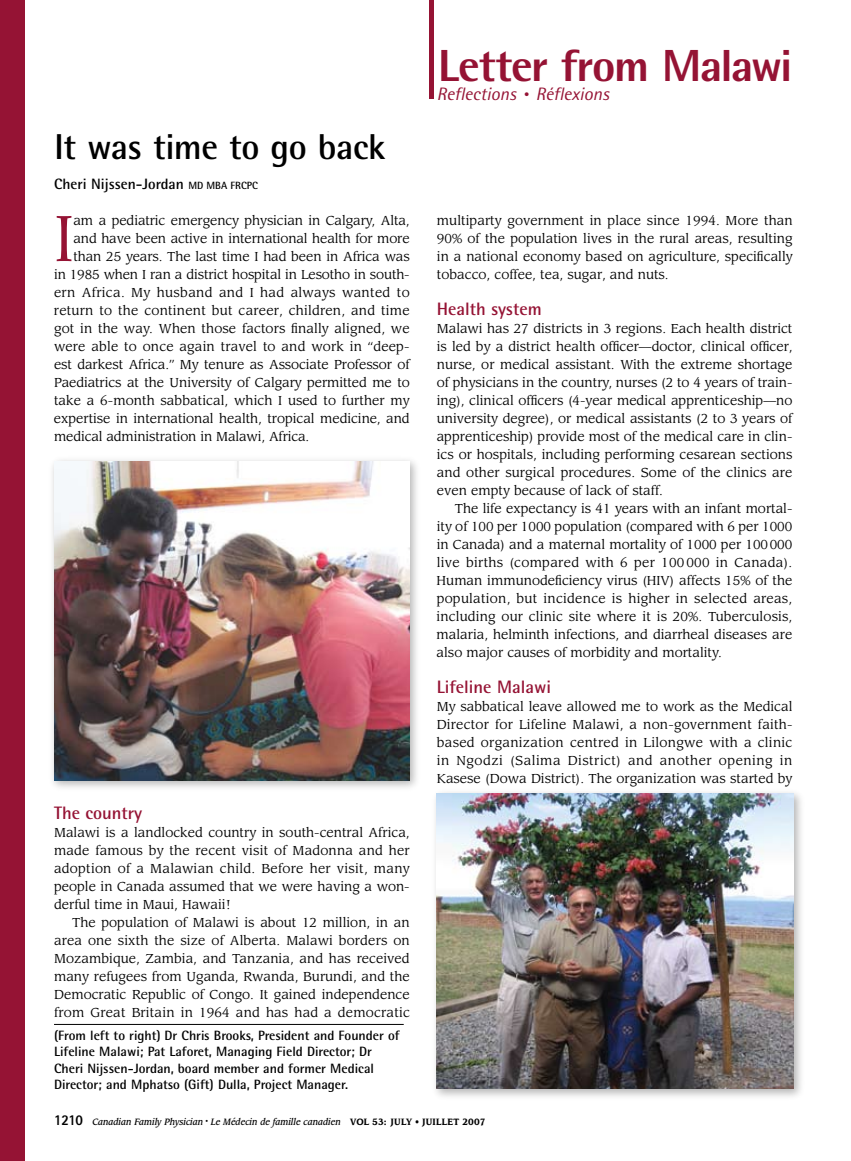
<style>
.page{position:relative;width:851px;height:1161px;background:#fff}
.page>*{position:absolute;margin:0;border:0;box-sizing:border-box;transform-origin:0 0}
.t1{font:63.6px "Leawood Std";color:#951334}
.t2{font:800 45px "Rotis Semi Sans Std";letter-spacing:-.03em;color:#951334}
.t3{font:700 36px "Rotis Semi Sans Std";letter-spacing:-.015em;color:#000}
.t4{font:700 18px "Rotis Semi Sans Std";color:#951334}
.t5{font:italic 18px "Rotis Semi Sans Std";color:#951334}
.t6{font:700 15px "Rotis Semi Sans Std";color:#000}
.t7{font:700 13.5px/16.5px "Rotis Semi Sans Std";color:#000}
.t8{font:12.75px/18px "Leawood Std";color:#000;text-align:justify}
.t9{font:12.75px "Leawood Std";letter-spacing:.025em;color:#000}
.t10{font:italic 500 9px "Leawood Std";color:#000;scale:.9 1}
.s1{font-size:10.5px}
.s2{font-family:"Rotis Sans Serif Std";font-weight:800;font-style:normal;font-size:15px}
.s3{font-weight:700;font-style:normal}
</style>
<div class="page">
<div style="left:0;top:0;width:24px;height:1161px;background:#951334"></div>
<div style="left:47px;top:455px;width:376px;height:339px;background:#000;opacity:.3"></div>
<img style="left:54px;top:462px;width:356px;height:318px">
<div style="left:429px;top:786px;width:377px;height:316px;background:#000;opacity:.3"></div>
<img style="left:436px;top:794px;width:358px;height:295px">
<div style="left:429px;top:0;width:5px;height:99px;background:#951334"></div>
<hr style="left:54px;top:1024px;width:349px;height:1px;background:#000">
<h3 class="t3" style="left:54px;top:125px;width:333px">It was time to go back</h3>
<p class="t6" style="left:54px;top:175px;width:205px">Cheri Nijssen-Jordan <span class="s1">MD MBA FRCPC</span></p>
<h1 class="t1" style="left:54px;top:200px;width:22px">I</h1>
<p class="t8" style="left:73px;top:212px;width:338px">am a pediatric emergency physician in Calgary, Alta,</p>
<p class="t8" style="left:73px;top:230px;width:338px">and have been active in international health for more</p>
<p class="t8" style="left:73px;top:248px;width:338px">than 25 years. The last time I had been in Africa was</p>
<p class="t8" style="left:54px;top:266px;width:357px">in 1985 when I ran a district hospital in Lesotho in south-</p>
<p class="t9" style="left:54px;top:285px;width:357px">ern Africa. My husband and I had always wanted to</p>
<p class="t8" style="left:54px;top:302px;width:357px">return to the continent but career, children, and time</p>
<p class="t8" style="left:54px;top:320px;width:357px">got in the way. When those factors finally aligned, we</p>
<p class="t8" style="left:54px;top:338px;width:357px">were able to once again travel to and work in “deep-</p>
<p class="t8" style="left:54px;top:356px;width:357px">est darkest Africa.” My tenure as Associate Professor of</p>
<p class="t8" style="left:54px;top:374px;width:357px">Paediatrics at the University of Calgary permitted me to</p>
<p class="t8" style="left:54px;top:392px;width:357px">take a 6-month sabbatical, which I used to further my</p>
<p class="t8" style="left:54px;top:410px;width:357px">expertise in international health, tropical medicine, and</p>
<p class="t8" style="left:54px;top:428px;width:257px">medical administration in Malawi, Africa.</p>
<h3 class="t4" style="left:54px;top:802px;width:90px">The country</h3>
<p class="t8" style="left:54px;top:824px;width:357px">Malawi is a landlocked country in south-central Africa, made famous by the recent visit of Madonna and her adoption of a Malawian child. Before her visit, many people in Canada assumed that we were having a won&shy;derful time in Maui, Hawaii!</p>
<p class="t8" style="left:54px;top:914px;width:357px;text-indent:18px">The population of Malawi is about 12 million, in an area one sixth the size of Alberta. Malawi borders on Mozambique, Zambia, and Tanzania, and has received many refugees from Uganda, Rwanda, Burundi, and the Democratic Republic of Congo. It gained independence from Great Britain in 1964 and has had a democratic</p>
<p class="t7" style="left:54px;top:1027px;width:347px">(From left to right) Dr Chris Brooks, President and Founder of Lifeline Malawi; Pat Laforet, Managing Field Director; Dr Cheri Nijssen-Jordan, board member and former Medical Director; and Mphatso (Gift) Dulla, Project Manager.</p>
<h2 class="t2" style="left:438px;top:37px;width:355px">Letter from Malawi</h2>
<h3 class="t5" style="left:436px;top:83px;width:174px">Reflections <span class="s1">•</span> Réflexions</h3>
<p class="t8" style="left:437px;top:212px;width:357px">multiparty government in place since 1994. More than 90% of the population lives in the rural areas, resulting in a national economy based on agriculture, specifically tobacco, coffee, tea, sugar, and nuts.</p>
<h3 class="t4" style="left:436px;top:298px;width:107px">Health system</h3>
<p class="t8" style="left:436px;top:320px;width:357px">Malawi has 27 districts in 3 regions. Each health district is led by a district health officer—doctor, clinical officer, nurse, or medical assistant. With the extreme shortage of physicians in the country, nurses (2 to 4 years of train&shy;ing), clinical officers (4-year medical apprenticeship—no university degree), or medical assistants (2 to 3 years of apprenticeship) provide most of the medical care in clin&shy;ics or hospitals, including performing cesarean sections and other surgical procedures. Some of the clinics are even empty because of lack of staff.</p>
<p class="t8" style="left:436px;top:500px;width:357px;text-indent:18px">The life expectancy is 41 years with an infant mortal&shy;ity of 100 per 1000 population (compared with 6 per 1000 in Canada) and a maternal mortality of 1000 per 100000 live births (compared with 6 per 100 000 in Canada).<br>Human immunodeficiency virus (HIV) affects 15% of the population, but incidence is higher in selected areas, including our clinic site where it is 20%. Tuberculosis, malaria, helminth infections, and diarrheal diseases are also major causes of morbidity and mortality.</p>
<h3 class="t4" style="left:436px;top:676px;width:116px">Lifeline Malawi</h3>
<p class="t8" style="left:436px;top:698px;width:357px">My sabbatical leave allowed me to work as the Medical Director for Lifeline Malawi, a non-government faith&shy;based organization centred in Lilongwe with a clinic in Ngodzi (Salima District) and another opening in Kasese (Dowa District). The organization was started by</p>
<p class="t10" style="left:54px;top:1116px;width:481px"><span class="s2">1210</span> Canadian Family Physician <sup>•</sup> Le Médecin de famille canadien <span class="s3">VOL 53: JULY • JUILLET 2007</span></p>
</div>
